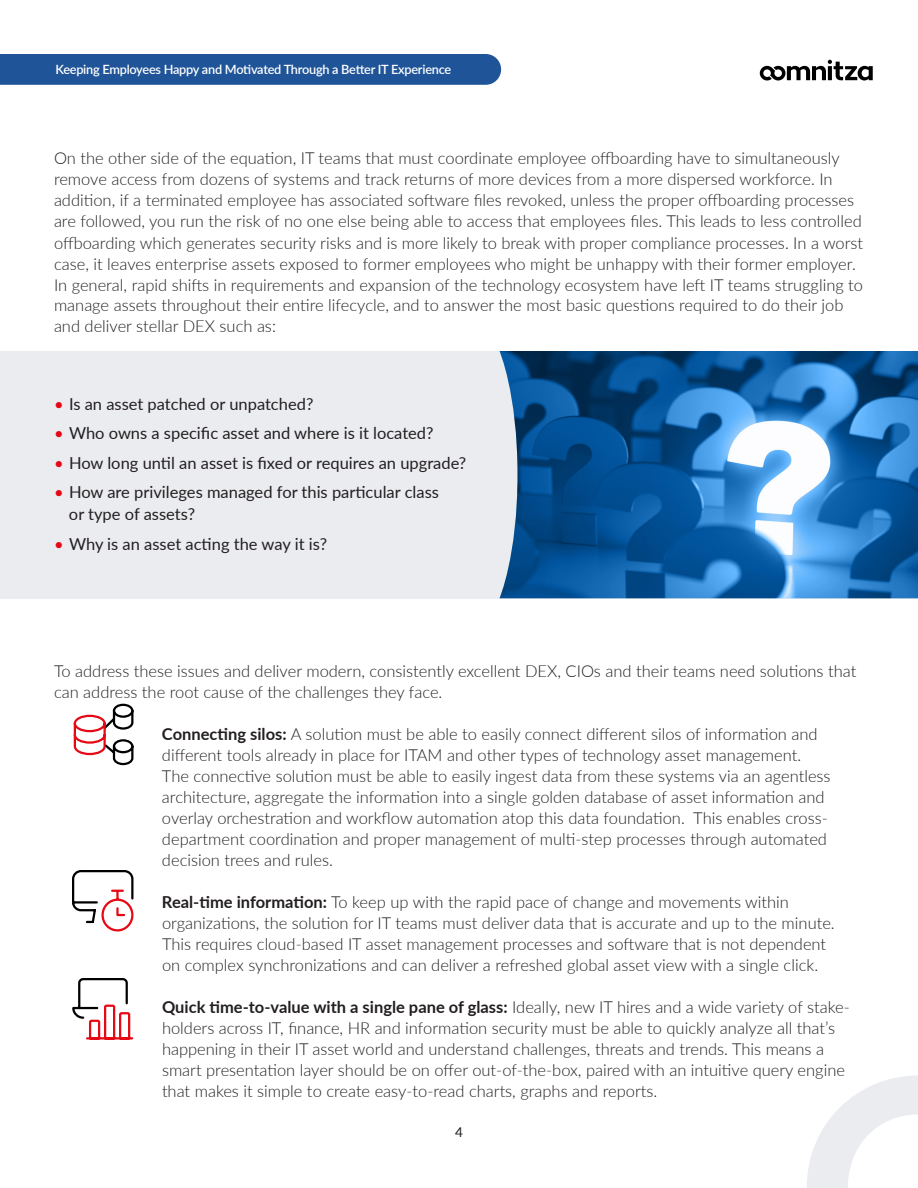
<style>
.page{position:relative;width:918px;height:1188px;background:#fff}
.page>*{position:absolute;margin:0;border:0;box-sizing:border-box;transform-origin:0 0}
.Main_Body_Copy{font:300 16.5px/21px "Lato";color:#231f20}
.Red_Bullet_Copy{font:16.5px/22.5px "Lato";color:#231f20}
.Page_Number{font:13.5px "Lato";color:#231f20}
.t1{font:600 12.75px "Lato";letter-spacing:-.02em;color:#fff}
.s1{color:#e50714}
.s2{font-weight:700}
</style>
<div class="page">
<div style="left:0;top:54px;width:501px;height:31px;background:#1f5498"></div>
<svg style="left:807px;top:1076px;width:111px;height:112px"></svg>
<div style="left:0;top:351px;width:918px;height:247px;background:#ebecf0"></div>
<img style="left:500px;top:351px;width:418px;height:247px">
<svg style="left:73px;top:703px;width:61px;height:63px"></svg>
<svg style="left:72px;top:870px;width:62px;height:62px"></svg>
<svg style="left:72px;top:978px;width:62px;height:62px"></svg>
<svg style="left:760px;top:60px;width:113px;height:21px"></svg>
<p class="t1" style="left:56px;top:60px;width:397px">Keeping Employees Happy and Motivated Through a Better IT Experience</p>
<p class="Main_Body_Copy" style="left:54px;top:147px;width:811px">On the other side of the equation, IT teams that must coordinate employee offboarding have to simultaneously remove access from dozens of systems and track returns of more devices from a more dispersed workforce. In addition, if a terminated employee has associated software files revoked, unless the proper offboarding processes are followed, you run the risk of no one else being able to access that employees files. This leads to less controlled offboarding which generates security risks and is more likely to break with proper compliance processes. In a worst case, it leaves enterprise assets exposed to former employees who might be unhappy with their former employer.<br>In general, rapid shifts in requirements and expansion of the technology ecosystem have left IT teams struggling to manage assets throughout their entire lifecycle, and to answer the most basic questions required to do their job and deliver stellar DEX such as:</p>
<p class="Red_Bullet_Copy" style="left:54px;top:392px;width:261px"><span class="s1">•</span> Is an asset patched or unpatched?</p>
<p class="Red_Bullet_Copy" style="left:54px;top:421px;width:381px"><span class="s1">•</span> Who owns a specific asset and where is it located?</p>
<p class="Red_Bullet_Copy" style="left:54px;top:451px;width:414px"><span class="s1">•</span> How long until an asset is fixed or requires an upgrade?</p>
<p class="Red_Bullet_Copy" style="left:69px;top:480px;width:371px;text-indent:-15px"><span class="s1">•</span> How are privileges managed for this particular class or type of assets?</p>
<p class="Red_Bullet_Copy" style="left:54px;top:532px;width:275px"><span class="s1">•</span> Why is an asset acting the way it is?</p>
<p class="Main_Body_Copy" style="left:54px;top:660px;width:804px">To address these issues and deliver modern, consistently excellent DEX, CIOs and their teams need solutions that can address the root cause of the challenges they face.</p>
<p class="Main_Body_Copy" style="left:162px;top:723px;width:670px"><span class="s2">Connecting silos:</span> A solution must be able to easily connect different silos of information and different tools already in place for ITAM and other types of technology asset management.<br>The connective solution must be able to easily ingest data from these systems via an agentless architecture, aggregate the information into a single golden database of asset information and overlay orchestration and workflow automation atop this data foundation. This enables cross&shy;department coordination and proper management of multi-step processes through automated decision trees and rules.</p>
<p class="Main_Body_Copy" style="left:162px;top:891px;width:674px"><span class="s2">Real-time information:</span> To keep up with the rapid pace of change and movements within organizations, the solution for IT teams must deliver data that is accurate and up to the minute.<br>This requires cloud-based IT asset management processes and software that is not dependent on complex synchronizations and can deliver a refreshed global asset view with a single click.</p>
<p class="Main_Body_Copy" style="left:162px;top:996px;width:689px"><span class="s2">Quick time-to-value with a single pane of glass:</span> Ideally, new IT hires and a wide variety of stake&shy;holders across IT, finance, HR and information security must be able to quickly analyze all that’s happening in their IT asset world and understand challenges, threats and trends. This means a smart presentation layer should be on offer out-of-the-box, paired with an intuitive query engine that makes it simple to create easy-to-read charts, graphs and reports.</p>
<p class="Page_Number" style="left:455px;top:1122px;width:9px">4</p>
</div>
